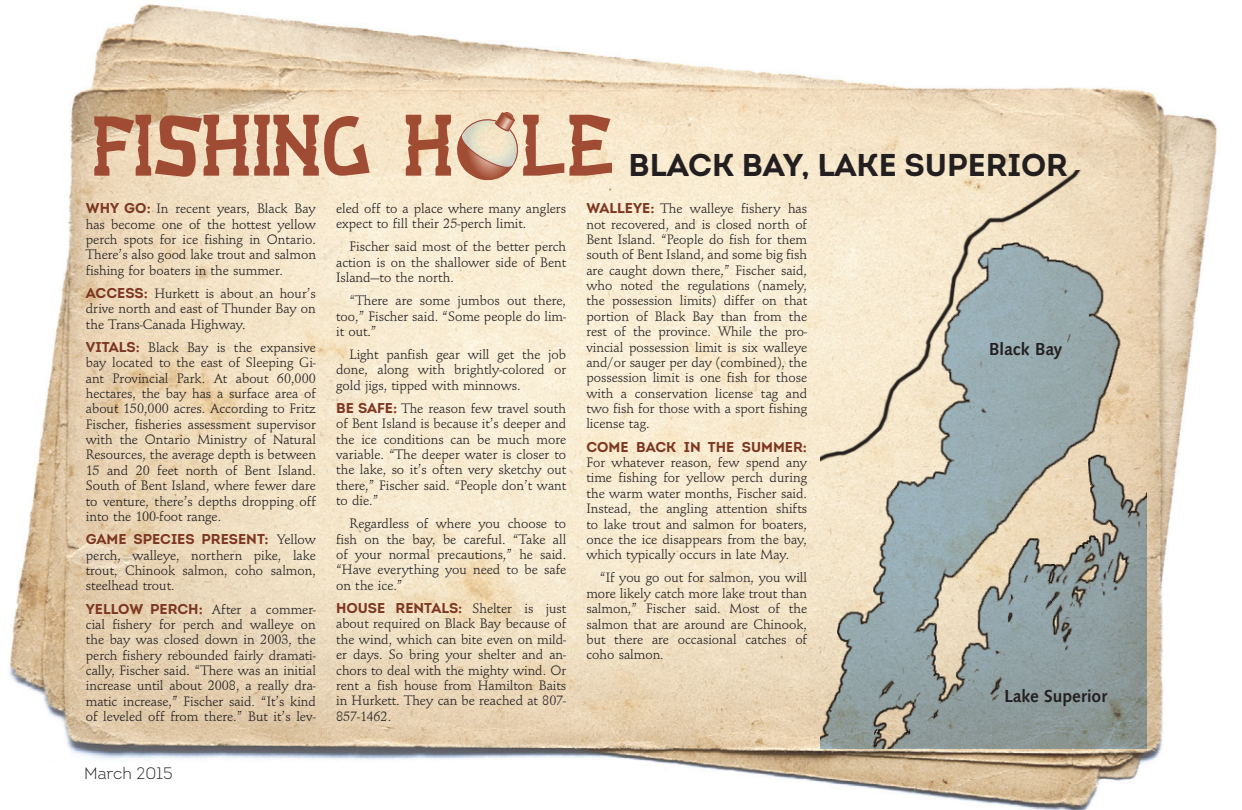
<style>
.page{position:relative;width:1242px;height:810px;background:#fff}
.page>*{position:absolute;margin:0;border:0;box-sizing:border-box;transform-origin:0 0}
.t1{font:700 31.5px "Intro";color:#231f20}
.t2{font:700 18px "FS Syntax";color:#231f20}
.t3{font:300 16.5px "Intro";color:#231f20}
.t4{font:14.25px/15.5px "Schnittger";color:#231f20;text-align:justify}
.t5{font:700 14.25px "Intro";color:#7c3621}
.s1{font-family:"Intro";font-weight:700;color:#7c3621}
.s2{font-family:"Schnittger";font-weight:400;color:#231f20}
</style>
<div class="page">
<img style="left:9px;top:4px;width:1208px;height:806px">
<svg style="left:94px;top:115px;width:276px;height:62px;background:#c8957a"></svg>
<svg style="left:406px;top:111px;width:206px;height:73px;background:#d7b196"></svg>
<img style="left:821px;top:171px;width:326px;height:578px">
<p class="t4" style="left:86px;top:201px;width:232px"><span class="s1">WHY GO:</span> In recent years, Black Bay has become one of the hottest yellow perch spots for ice fishing in Ontario.<br>There’s also good lake trout and salmon fishing for boaters in the summer.</p>
<p class="t4" style="left:86px;top:286px;width:232px"><span class="s1">ACCESS:</span> Hurkett is about an hour’s drive north and east of Thunder Bay on the Trans-Canada Highway.</p>
<p class="t4" style="left:86px;top:340px;width:232px"><span class="s1">VITALS:</span> Black Bay is the expansive bay located to the east of Sleeping Gi&shy;ant Provincial Park. At about 60,000 hectares, the bay has a surface area of about 150,000 acres. According to Fritz Fischer, fisheries assessment supervisor with the Ontario Ministry of Natural Resources, the average depth is between 15 and 20 feet north of Bent Island.<br>South of Bent Island, where fewer dare to venture, there’s depths dropping off into the 100-foot range.</p>
<p class="t5" style="left:86px;top:530px;width:232px">GAME SPECIES PRESENT: <span class="s2">Yellow</span></p>
<p class="t4" style="left:86px;top:547px;width:232px">perch, walleye, northern pike, lake trout, Chinook salmon, coho salmon, steelhead trout.</p>
<p class="t4" style="left:86px;top:601px;width:232px"><span class="s1">YELLOW PERCH:</span> After a commer&shy;cial fishery for perch and walleye on the bay was closed down in 2003, the perch fishery rebounded fairly dramati&shy;cally, Fischer said. “There was an initial increase until about 2008, a really dra&shy;matic increase,” Fischer said. “It’s kind of leveled off from there.” But it’s lev-</p>
<p class="t3" style="left:84px;top:763px;width:90px">March 2015</p>
<p class="t4" style="left:336px;top:201px;width:232px">eled off to a place where many anglers expect to fill their 25-perch limit.</p>
<p class="t4" style="left:336px;top:239px;width:232px;text-indent:13px">Fischer said most of the better perch action is on the shallower side of Bent Island—to the north.</p>
<p class="t4" style="left:336px;top:293px;width:232px;text-indent:13px">“There are some jumbos out there, too,” Fischer said. “Some people do lim&shy;it out.”</p>
<p class="t4" style="left:336px;top:347px;width:232px;text-indent:13px">Light panfish gear will get the job done, along with brightly-colored or gold jigs, tipped with minnows.</p>
<p class="t4" style="left:336px;top:401px;width:232px"><span class="s1">BE SAFE:</span> The reason few travel south of Bent Island is because it’s deeper and the ice conditions can be much more variable. “The deeper water is closer to the lake, so it’s often very sketchy out there,” Fischer said. “People don’t want to die.”</p>
<p class="t4" style="left:336px;top:516px;width:232px;text-indent:13px">Regardless of where you choose to fish on the bay, be careful. “Take all of your normal precautions,” he said. “Have everything you need to be safe on the ice.”</p>
<p class="t5" style="left:336px;top:599px;width:232px">HOUSE RENTALS: <span class="s2">Shelter is just</span></p>
<p class="t4" style="left:336px;top:616px;width:232px">about required on Black Bay because of the wind, which can bite even on mild&shy;er days. So bring your shelter and an&shy;chors to deal with the mighty wind. Or rent a fish house from Hamilton Baits in Hurkett. They can be reached at 807- 857-1462.</p>
<h1 class="t1" style="left:629px;top:145px;width:441px">BLACK BAY, LAKE SUPERIOR</h1>
<p class="t4" style="left:586px;top:201px;width:222px"><span class="s1">WALLEYE:</span> The walleye fishery has not recovered, and is closed north of Bent Island. “People do fish for them south of Bent Island, and some big fish are caught down there,” Fischer said, who noted the regulations (namely, the possession limits) differ on that portion of Black Bay than from the rest of the province. While the pro&shy;vincial possession limit is six walleye and/or sauger per day (combined), the possession limit is one fish for those with a conservation license tag and two fish for those with a sport fishing license tag.</p>
<p class="t5" style="left:586px;top:438px;width:222px">COME BACK IN THE SUMMER:</p>
<p class="t4" style="left:586px;top:455px;width:222px">For whatever reason, few spend any time fishing for yellow perch during the warm water months, Fischer said.<br>Instead, the angling attention shifts to lake trout and salmon for boaters, once the ice disappears from the bay, which typically occurs in late May.</p>
<p class="t4" style="left:586px;top:570px;width:222px;text-indent:13px">“If you go out for salmon, you will more likely catch more lake trout than salmon,” Fischer said. Most of the salmon that are around are Chinook, but there are occasional catches of coho salmon.</p>
<p class="t2" style="left:989px;top:338px;width:75px">Black Bay</p>
<p class="t2" style="left:1004px;top:686px;width:104px">Lake Superior</p>
</div>
